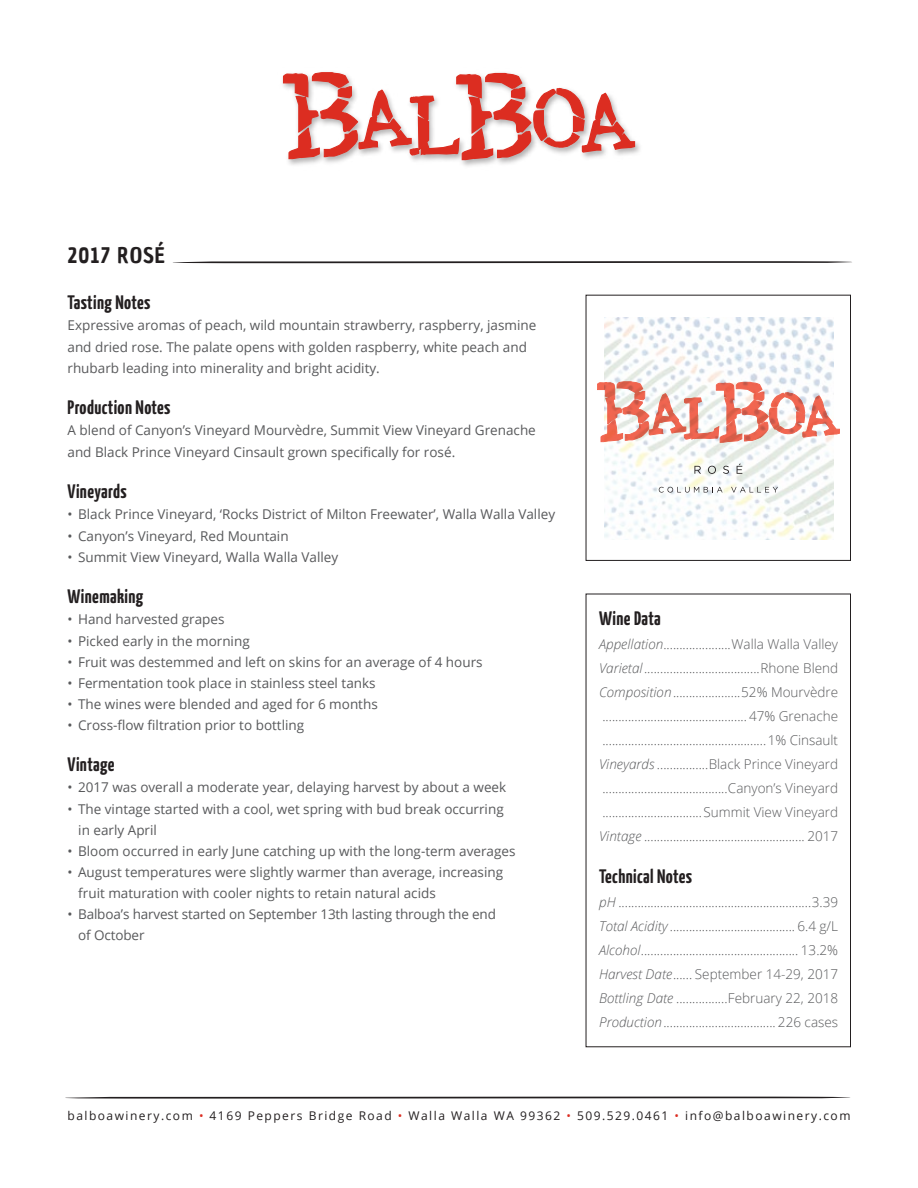
<style>
.page{position:relative;width:918px;height:1188px;background:#fff}
.page>*{position:absolute;margin:0;border:0;box-sizing:border-box;transform-origin:0 0}
.t1{font:21px "Chau Philomene One";letter-spacing:.05em;color:#231f20}
.t2{font:700 19.5px "Yanone Kaffeesatz";letter-spacing:.02em;color:#231f20}
.t3{font:13.5px/21px "Open Sans";color:#58595b}
.t4{font:300 13.5px/24px "Open Sans";color:#58595b;text-align:justify}
.t5{font:12px "Open Sans";letter-spacing:.125em;color:#231f20}
.s1{font-style:italic}
.s2{color:#dc2d21}
</style>
<div class="page">
<div style="left:586px;top:594px;width:265px;height:453px;border:1px solid #231f20"></div>
<img style="left:604px;top:317px;width:230px;height:223px">
<svg style="left:694px;top:466px;width:7px;height:8px"></svg>
<svg style="left:708px;top:466px;width:8px;height:8px"></svg>
<svg style="left:723px;top:466px;width:6px;height:8px"></svg>
<svg style="left:737px;top:464px;width:5px;height:10px"></svg>
<svg style="left:659px;top:487px;width:64px;height:6px"></svg>
<svg style="left:731px;top:487px;width:47px;height:6px"></svg>
<svg style="left:597px;top:382px;width:243px;height:60px"></svg>
<div style="left:586px;top:295px;width:265px;height:266px;border:1px solid #231f20"></div>
<svg style="left:282px;top:72px;width:354px;height:94px"></svg>
<svg style="left:173px;top:261px;width:679px;height:2px"></svg>
<svg style="left:65px;top:1097px;width:785px;height:2px;background:#656263"></svg>
<h1 class="t1" style="left:68px;top:242px;width:99px">2017 ROSÉ</h1>
<h2 class="t2" style="left:68px;top:291px;width:84px">Tasting Notes</h2>
<p class="t3" style="left:68px;top:315px;width:470px">Expressive aromas of peach, wild mountain strawberry, raspberry, jasmine and dried rose. The palate opens with golden raspberry, white peach and rhubarb leading into minerality and bright acidity.</p>
<h2 class="t2" style="left:68px;top:396px;width:104px">Production Notes</h2>
<p class="t3" style="left:68px;top:420px;width:470px">A blend of Canyon’s Vineyard Mourvèdre, Summit View Vineyard Grenache and Black Prince Vineyard Cinsault grown specifically for rosé.</p>
<h2 class="t2" style="left:68px;top:480px;width:61px">Vineyards</h2>
<p class="t3" style="left:68px;top:504px;width:489px">• Black Prince Vineyard, ‘Rocks District of Milton Freewater’, Walla Walla Valley</p>
<p class="t3" style="left:68px;top:525px;width:223px">• Canyon’s Vineyard, Red Mountain</p>
<p class="t3" style="left:68px;top:546px;width:272px">• Summit View Vineyard, Walla Walla Valley</p>
<h2 class="t2" style="left:68px;top:585px;width:77px">Winemaking</h2>
<p class="t3" style="left:68px;top:609px;width:159px">• Hand harvested grapes</p>
<p class="t3" style="left:68px;top:630px;width:184px">• Picked early in the morning</p>
<p class="t3" style="left:68px;top:651px;width:417px">• Fruit was destemmed and left on skins for an average of 4 hours</p>
<p class="t3" style="left:68px;top:672px;width:310px">• Fermentation took place in stainless steel tanks</p>
<p class="t3" style="left:68px;top:693px;width:312px">• The wines were blended and aged for 6 months</p>
<p class="t3" style="left:68px;top:714px;width:238px">• Cross-flow filtration prior to bottling</p>
<h2 class="t2" style="left:68px;top:753px;width:48px">Vintage</h2>
<p class="t3" style="left:68px;top:777px;width:440px">• 2017 was overall a moderate year, delaying harvest by about a week</p>
<p class="t3" style="left:78px;top:798px;width:427px;text-indent:-11px">• The vintage started with a cool, wet spring with bud break occurring in early April</p>
<p class="t3" style="left:68px;top:840px;width:450px">• Bloom occurred in early June catching up with the long-term averages</p>
<p class="t3" style="left:78px;top:861px;width:426px;text-indent:-11px">• August temperatures were slightly warmer than average, increasing fruit maturation with cooler nights to retain natural acids</p>
<p class="t3" style="left:78px;top:903px;width:419px;text-indent:-11px">• Balboa’s harvest started on September 13th lasting through the end of October</p>
<h2 class="t2" style="left:599px;top:606px;width:63px">Wine Data</h2>
<p class="t4" style="left:599px;top:632px;width:241px"><span class="s1">Appellation</span>.....................Walla Walla Valley <span class="s1">Varietal</span>....................................Rhone Blend <span class="s1">Composition</span>.....................52% Mourvèdre ............................................. 47% Grenache ...................................................1% Cinsault <span class="s1">Vineyards</span> ................Black Prince Vineyard .......................................Canyon’s Vineyard ...............................Summit View Vineyard <span class="s1">Vintage</span> .................................................. 2017</p>
<h2 class="t2" style="left:599px;top:864px;width:94px">Technical Notes</h2>
<p class="t4" style="left:599px;top:890px;width:241px"><span class="s1">pH</span> ............................................................3.39<br><span class="s1">Total Acidity</span> ....................................... 6.4 g/L <span class="s1">Alcohol</span>................................................. 13.2% <span class="s1">Harvest Date</span>...... September 14-29, 2017<br><span class="s1">Bottling Date</span> ................February 22, 2018<br><span class="s1">Production</span>................................... 226 cases</p>
<p class="t5" style="left:68px;top:1108px;width:785px">balboawinery.com <span class="s2">•</span> 4169 Peppers Bridge Road <span class="s2">•</span> Walla Walla WA 99362 <span class="s2">•</span> 509.529.0461 <span class="s2">•</span> info@balboawinery.com</p>
</div>
